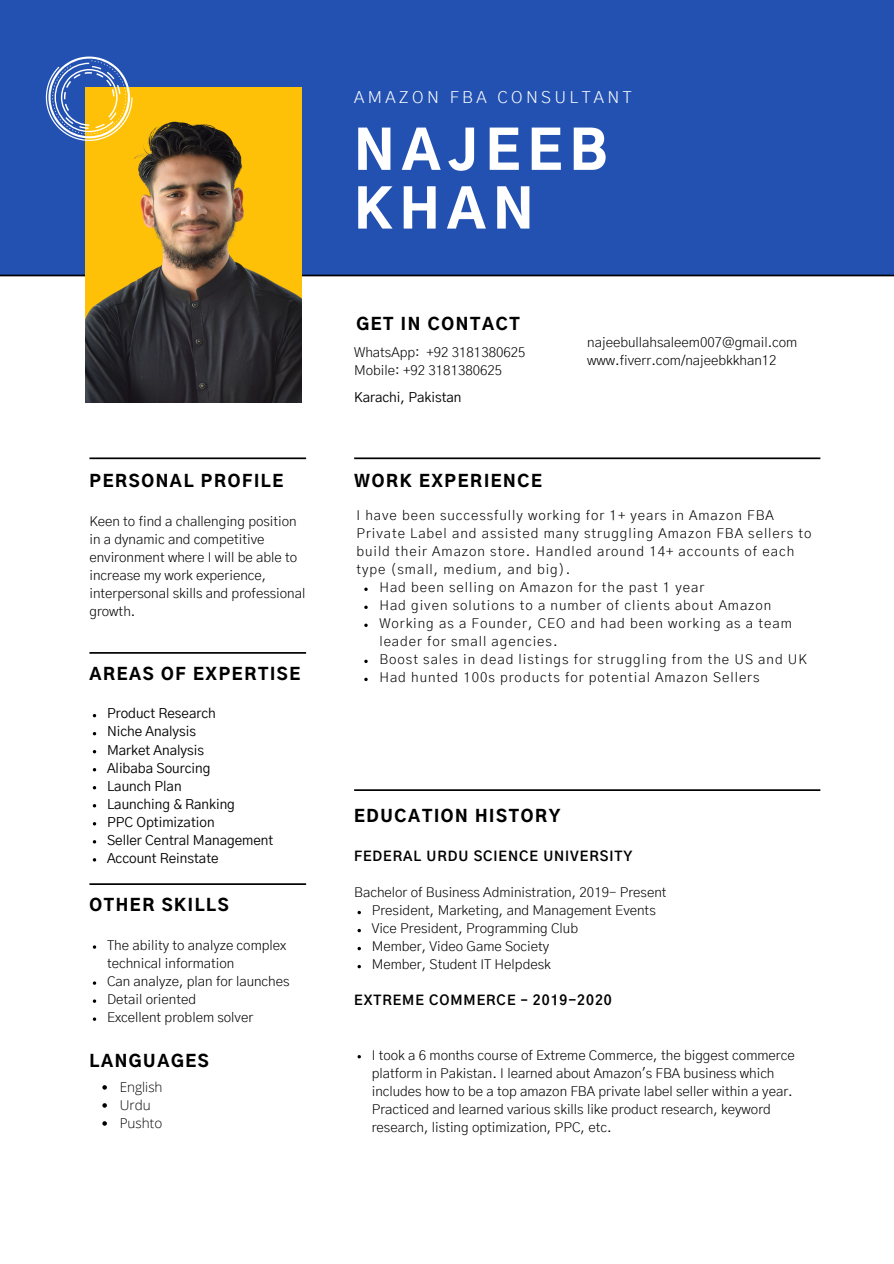
<style>
.page{position:relative;width:894px;height:1264px;background:#fff}
.page>*{position:absolute;margin:0;border:0;box-sizing:border-box;transform-origin:0 0}
.t1{font:900 52.95px/58.7px "Gothic A1";letter-spacing:.14em;color:#fff}
.t2{font:900 16.5px "Gothic A1";letter-spacing:.1em;color:#000}
.t3{font:300 16.5px "Gothic A1";letter-spacing:.205em;color:#fff}
.t4{font:300 13.5px/18px "Gothic A1";color:#000}
.t5{font:300 13.5px/18px "Gothic A1";letter-spacing:.07em;color:#000}
.t6{font:13.5px "Gothic A1";color:#000}
.t7{font:700 13.5px "Gothic A1";letter-spacing:.07em;color:#000}
.t8{font:300 13.5px "Open Sans";color:#000}
</style>
<div class="page">
<div style="left:0;top:0;width:893px;height:276px;background:#2251b2"></div>
<svg style="left:354px;top:457px;width:466px;height:2px"></svg>
<svg style="left:0;top:275px;width:893px;height:1px"></svg>
<img style="left:85px;top:87px;width:216px;height:315px">
<svg style="left:89px;top:457px;width:217px;height:2px"></svg>
<svg style="left:89px;top:883px;width:217px;height:2px"></svg>
<svg style="left:89px;top:652px;width:217px;height:1px"></svg>
<svg style="left:354px;top:789px;width:466px;height:2px"></svg>
<svg style="left:357px;top:910px;width:4px;height:4px"></svg>
<svg style="left:357px;top:928px;width:4px;height:4px"></svg>
<svg style="left:357px;top:946px;width:4px;height:4px"></svg>
<svg style="left:357px;top:964px;width:4px;height:4px"></svg>
<svg style="left:357px;top:1055px;width:4px;height:3px"></svg>
<svg style="left:46px;top:57px;width:87px;height:84px"></svg>
<svg style="left:102px;top:1085px;width:5px;height:4px"></svg>
<svg style="left:102px;top:1103px;width:5px;height:4px"></svg>
<svg style="left:102px;top:1121px;width:5px;height:4px"></svg>
<p class="t2" style="left:89px;top:474px;width:195px">PERSONAL PROFILE</p>
<p class="t4" style="left:89px;top:513px;width:217px">Keen to find a challenging position in a dynamic and competitive environment where I will be able to increase my work experience, interpersonal skills and professional growth.</p>
<p class="t2" style="left:89px;top:666px;width:212px">AREAS OF EXPERTISE</p>
<p class="t6" style="left:107px;top:707px;width:110px">Product Research</p>
<p class="t6" style="left:107px;top:725px;width:90px">Niche Analysis</p>
<p class="t6" style="left:107px;top:743px;width:98px">Market Analysis</p>
<p class="t6" style="left:107px;top:761px;width:105px">Alibaba Sourcing</p>
<p class="t6" style="left:107px;top:779px;width:76px">Launch Plan</p>
<p class="t6" style="left:107px;top:797px;width:129px">Launching &amp; Ranking</p>
<p class="t6" style="left:107px;top:815px;width:109px">PPC Optimization</p>
<p class="t6" style="left:107px;top:833px;width:168px">Seller Central Management</p>
<p class="t6" style="left:107px;top:851px;width:113px">Account Reinstate</p>
<p class="t2" style="left:89px;top:897px;width:141px">OTHER SKILLS</p>
<p class="t4" style="left:107px;top:936px;width:181px">The ability to analyze complex technical information</p>
<p class="t4" style="left:107px;top:972px;width:184px">Can analyze, plan for launches</p>
<p class="t4" style="left:107px;top:990px;width:91px">Detail oriented</p>
<p class="t4" style="left:107px;top:1008px;width:148px">Excellent problem solver</p>
<p class="t2" style="left:89px;top:1053px;width:121px">LANGUAGES</p>
<p class="t8" style="left:120px;top:1077px;width:44px">English</p>
<p class="t8" style="left:120px;top:1095px;width:32px">Urdu</p>
<p class="t8" style="left:120px;top:1113px;width:44px">Pushto</p>
<p class="t3" style="left:354px;top:90px;width:279px">AMAZON FBA CONSULTANT</p>
<p class="t1" style="left:354px;top:125px;width:255px">NAJEEB<br>KHAN</p>
<p class="t2" style="left:356px;top:317px;width:165px">GET IN CONTACT</p>
<p class="t4" style="left:354px;top:344px;width:173px">WhatsApp: +92 3181380625</p>
<p class="t4" style="left:354px;top:362px;width:150px">Mobile: +92 3181380625</p>
<p class="t6" style="left:354px;top:391px;width:109px">Karachi, Pakistan</p>
<p class="t2" style="left:354px;top:474px;width:189px">WORK EXPERIENCE</p>
<p class="t4" style="left:587px;top:334px;width:211px">najeebullahsaleem007@gmail.com</p>
<p class="t4" style="left:587px;top:352px;width:191px">www.fiverr.com/najeebkkhan12</p>
<p class="t5" style="left:356px;top:507px;width:456px">I have been successfully working for 1+ years in Amazon FBA Private Label and assisted many struggling Amazon FBA sellers to build their Amazon store. Handled around 14+ accounts of each type (small, medium, and big).</p>
<p class="t5" style="left:379px;top:579px;width:326px">Had been selling on Amazon for the past 1 year</p>
<p class="t5" style="left:379px;top:597px;width:393px">Had given solutions to a number of clients about Amazon</p>
<p class="t5" style="left:379px;top:615px;width:414px">Working as a Founder, CEO and had been working as a team leader for small agencies.</p>
<p class="t5" style="left:379px;top:651px;width:429px">Boost sales in dead listings for struggling from the US and UK</p>
<p class="t5" style="left:379px;top:669px;width:381px">Had hunted 100s products for potential Amazon Sellers</p>
<p class="t2" style="left:354px;top:808px;width:208px">EDUCATION HISTORY</p>
<p class="t7" style="left:354px;top:850px;width:279px">FEDERAL URDU SCIENCE UNIVERSITY</p>
<p class="t4" style="left:354px;top:884px;width:314px">Bachelor of Business Administration, 2019- Present</p>
<p class="t4" style="left:371px;top:902px;width:285px">President, Marketing, and Management Events</p>
<p class="t4" style="left:371px;top:920px;width:208px">Vice President, Programming Club</p>
<p class="t4" style="left:371px;top:938px;width:179px">Member, Video Game Society</p>
<p class="t4" style="left:371px;top:956px;width:180px">Member, Student IT Helpdesk</p>
<p class="t7" style="left:354px;top:994px;width:259px">EXTREME COMMERCE – 2019-2020</p>
<p class="t4" style="left:371px;top:1046px;width:424px">I took a 6 months course of Extreme Commerce, the biggest commerce platform in Pakistan. I learned about Amazon's FBA business which includes how to be a top amazon FBA private label seller within a year.<br>Practiced and learned various skills like product research, keyword research, listing optimization, PPC, etc.</p>
</div>
